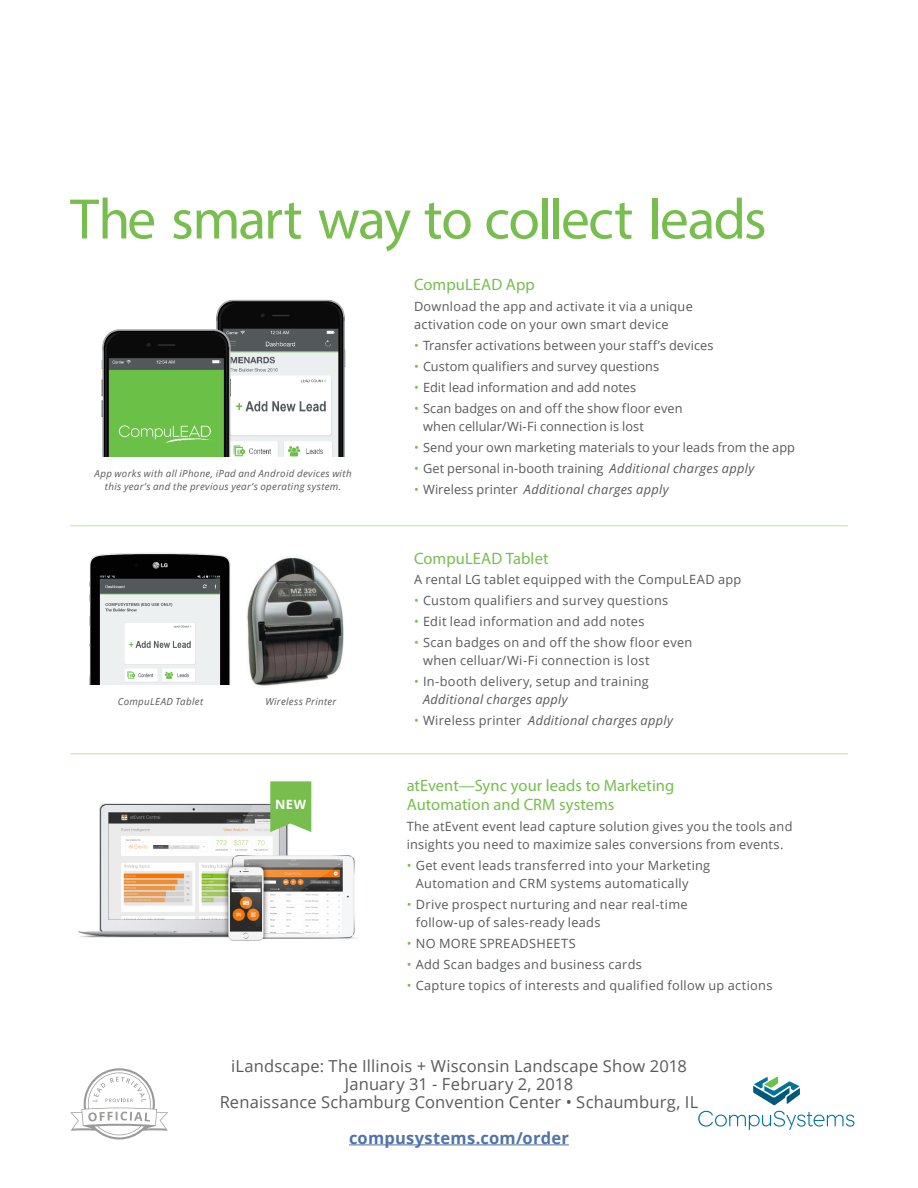
<style>
.page{position:relative;width:918px;height:1188px;background:#fff}
.page>*{position:absolute;margin:0;border:0;box-sizing:border-box;transform-origin:0 0}
.headline{font:57.6px "Myriad Pro";letter-spacing:-.03em;color:#77be4e}
.body{font:16.5px "Open Sans";letter-spacing:.01em;color:#58595b}
.subhead{font:16.5px/19.5px "Myriad Pro";letter-spacing:.005em;color:#77be4e}
.body-2{font:700 16.5px "Open Sans";letter-spacing:.015em;color:#4f73ad}
.body-3{font:16.5px "Myriad Pro";letter-spacing:.005em;color:#77be4e}
.body-4{font:12.75px/17.9px "Open Sans";letter-spacing:.02em;color:#58595b}
.t1{font:italic 12.75px "Open Sans";letter-spacing:.025em;color:#58595b}
.body-5{font:700 12.75px "Open Sans";color:#fff}
.body-6{font:italic 9.75px/13.5px "Open Sans";letter-spacing:.03em;color:#58595b;text-align:center}
.s1{color:#77be4e}
.s2{font-style:italic}
.s3{font-style:normal;color:#77be4e}
.s4{font-style:normal}
</style>
<div class="page">
<img style="left:247px;top:557px;width:97px;height:129px">
<img style="left:90px;top:553px;width:141px;height:131px">
<img style="left:252px;top:299px;width:94px;height:157px">
<img style="left:101px;top:299px;width:151px;height:158px">
<hr style="left:70px;top:526px;width:778px;height:1px;background:#bfdfa6">
<hr style="left:70px;top:754px;width:778px;height:1px;background:#bfdfa6">
<hr style="left:349px;top:1144px;width:220px;height:1px;background:#4f73ad">
<svg style="left:698px;top:1111px;width:156px;height:19px"></svg>
<svg style="left:753px;top:1077px;width:47px;height:28px"></svg>
<svg style="left:70px;top:1068px;width:98px;height:72px"></svg>
<img style="left:78px;top:797px;width:279px;height:144px">
<svg style="left:270px;top:781px;width:41px;height:51px;background:#81c25c"></svg>
<p class="headline" style="left:70px;top:184px;width:698px">The smart way to collect leads</p>
<p class="body-6" style="left:95px;top:466px;width:259px">App works with all iPhone, iPad and Android devices with this year’s and the previous year’s operating system.</p>
<p class="body-6" style="left:118px;top:694px;width:87px">CompuLEAD Tablet</p>
<p class="body-6" style="left:265px;top:694px;width:72px">Wireless Printer</p>
<p class="body-5" style="left:275px;top:795px;width:32px">NEW</p>
<p class="subhead" style="left:414px;top:275px;width:122px">CompuLEAD App</p>
<p class="body-4" style="left:414px;top:297px;width:280px">Download the app and activate it via a unique activation code on your own smart device</p>
<p class="body-4" style="left:414px;top:336px;width:301px"><span class="s1">•</span> Transfer activations between your staff’s devices</p>
<p class="body-4" style="left:414px;top:357px;width:247px"><span class="s1">•</span> Custom qualifiers and survey questions</p>
<p class="body-4" style="left:414px;top:378px;width:224px"><span class="s1">•</span> Edit lead information and add notes</p>
<p class="body-4" style="left:423px;top:399px;width:261px;text-indent:-9px"><span class="s1">•</span> Scan badges on and off the show floor even when cellular/Wi-Fi connection is lost</p>
<p class="body-4" style="left:414px;top:438px;width:383px"><span class="s1">•</span> Send your own marketing materials to your leads from the app</p>
<p class="body-4" style="left:414px;top:459px;width:342px"><span class="s1">•</span> Get personal in-booth training <span class="s2">Additional charges apply</span></p>
<p class="t1" style="left:414px;top:481px;width:256px"><span class="s3">•</span> <span class="s4">Wireless printer</span> Additional charges apply</p>
<p class="body-3" style="left:414px;top:549px;width:136px">CompuLEAD Tablet</p>
<p class="body-4" style="left:414px;top:570px;width:329px">A rental LG tablet equipped with the CompuLEAD app</p>
<p class="body-4" style="left:414px;top:591px;width:256px"><span class="s1">•</span> Custom qualifiers and survey questions</p>
<p class="body-4" style="left:414px;top:612px;width:232px"><span class="s1">•</span> Edit lead information and add notes</p>
<p class="body-4" style="left:423px;top:633px;width:271px;text-indent:-9px"><span class="s1">•</span> Scan badges on and off the show floor even when celluar/Wi-Fi connection is lost</p>
<p class="body-4" style="left:423px;top:672px;width:227px;text-indent:-9px"><span class="s1">•</span> In-booth delivery, setup and training<br><span class="s2">Additional charges apply</span></p>
<p class="t1" style="left:414px;top:712px;width:260px"><span class="s3">•</span> <span class="s4">Wireless printer</span> Additional charges apply</p>
<p class="subhead" style="left:407px;top:775px;width:269px">atEvent—Sync your leads to Marketing<br>Automation and CRM systems</p>
<p class="body-4" style="left:407px;top:817px;width:387px">The atEvent event lead capture solution gives you the tools and insights you need to maximize sales conversions from events.</p>
<p class="body-4" style="left:416px;top:856px;width:296px;text-indent:-9px"><span class="s1">•</span> Get event leads transferred into your Marketing<br>Automation and CRM systems automatically</p>
<p class="body-4" style="left:416px;top:895px;width:273px;text-indent:-9px"><span class="s1">•</span> Drive prospect nurturing and near real-time follow-up of sales-ready leads</p>
<p class="body-4" style="left:407px;top:934px;width:171px"><span class="s1">•</span> NO MORE SPREADSHEETS</p>
<p class="body-4" style="left:407px;top:955px;width:237px"><span class="s1">•</span> Add Scan badges and business cards</p>
<p class="body-4" style="left:407px;top:976px;width:367px"><span class="s1">•</span> Capture topics of interests and qualified follow up actions</p>
<p class="body" style="left:231px;top:1054px;width:457px">iLandscape: The Illinois + Wisconsin Landscape Show 2018</p>
<p class="body" style="left:345px;top:1072px;width:230px">January 31 - February 2, 2018</p>
<p class="body" style="left:220px;top:1090px;width:480px">Renaissance Schamburg Convention Center • Schaumburg, IL</p>
<p class="body-2" style="left:349px;top:1126px;width:221px">compusystems.com/order</p>
</div>
